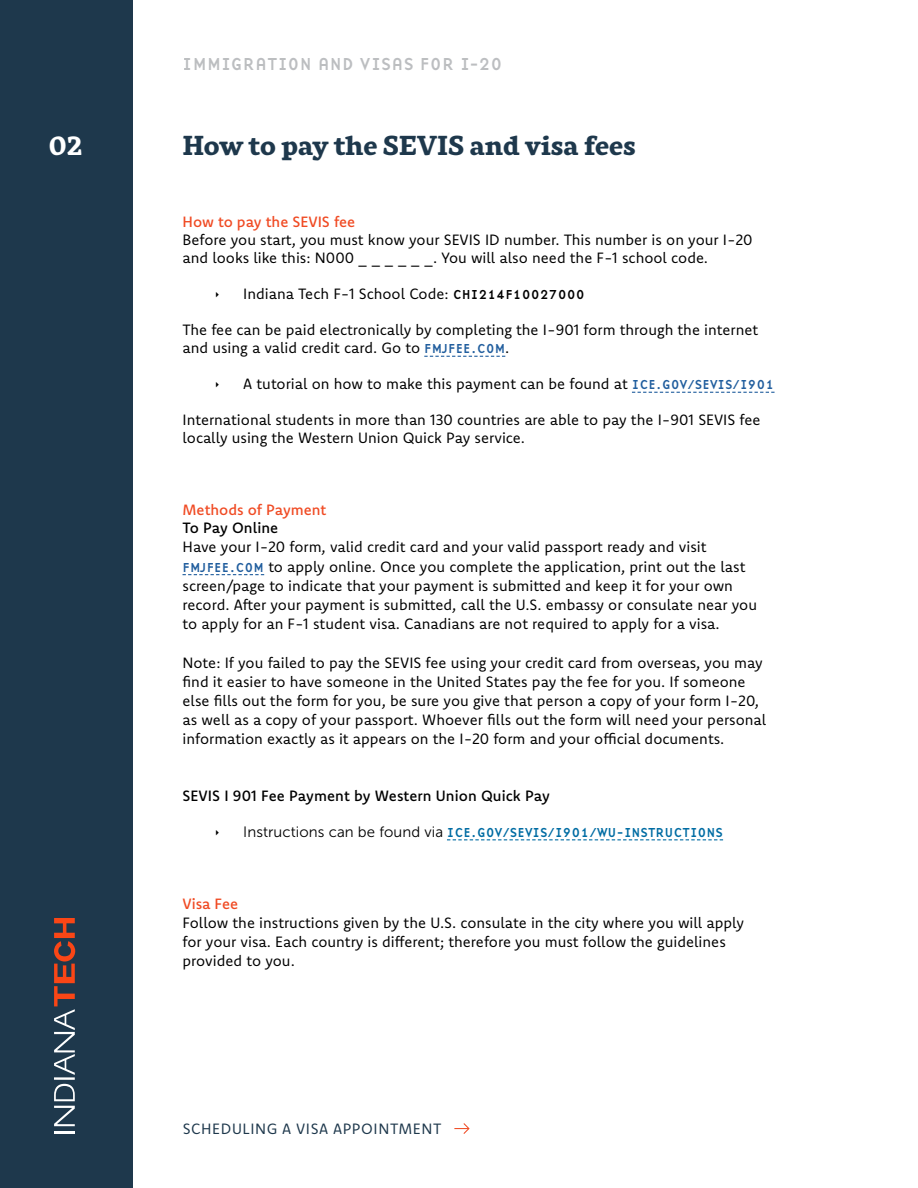
<style>
.page{position:relative;width:918px;height:1188px;background:#fff}
.page>*{position:absolute;margin:0;border:0;box-sizing:border-box;transform-origin:0 0}
.t1{font:800 27px "Rival";color:#1e384c}
.t2{font:800 27px "Rival";color:#fff}
.t3{font:18px "Base 9 Sans OT";letter-spacing:.015em;color:#797d82}
.t4{font:15px/19.2px "Komet";color:#000}
.t5{font:500 15px "Komet";letter-spacing:.005em;color:#000}
.t6{font:500 15px "Komet";color:#f04b24}
.t7{font:15px "Komet";letter-spacing:.04em;color:#1e384c}
.t8{font:13.5px "Base 9 Sans OT";color:#006ca3}
.s1{font-family:"Base 9 Sans OT";font-size:13.5px}
.s2{font-family:"Base 9 Sans OT";font-size:13.5px;color:#215e9e}
.s3{font-family:"Museo Sans 300";font-size:15px;color:#000}
</style>
<div class="page">
<div style="left:0;top:0;width:133px;height:1188px;background:#1e384c"></div>
<svg style="left:424px;top:356px;width:81px;height:1px"></svg>
<svg style="left:632px;top:392px;width:143px;height:1px"></svg>
<svg style="left:183px;top:574px;width:81px;height:1px"></svg>
<svg style="left:447px;top:839px;width:276px;height:1px"></svg>
<svg style="left:454px;top:1123px;width:16px;height:11px"></svg>
<svg style="left:54px;top:1084px;width:21px;height:42px"></svg>
<hr style="left:54px;top:1077px;width:21px;height:3px;background:#fff">
<hr style="left:54px;top:1132px;width:21px;height:2px;background:#fff">
<svg style="left:54px;top:918px;width:21px;height:157px"></svg>
<p class="t3" style="left:183px;top:54px;width:321px">IMMIGRATION AND VISAS FOR I-20</p>
<h1 class="t2" style="left:49px;top:123px;width:35px">02</h1>
<h1 class="t1" style="left:183px;top:123px;width:455px">How to pay the SEVIS and visa fees</h1>
<p class="t6" style="left:183px;top:212px;width:174px">How to pay the SEVIS fee</p>
<p class="t4" style="left:183px;top:231px;width:572px;line-height:18px">Before you start, you must know your SEVIS ID number. This number is on your I-20 and looks like this: N000 _ _ _ _ _ _. You will also need the F-1 school code.</p>
<p class="t4" style="left:243px;top:284px;width:343px">Indiana Tech F-1 School Code: <span class="s1">CHI214F10027000</span></p>
<p class="t4" style="left:183px;top:321px;width:577px;line-height:18px">The fee can be paid electronically by completing the I-901 form through the internet and using a valid credit card. Go to <span class="s2">FMJFEE.COM</span>.</p>
<p class="t4" style="left:243px;top:374px;width:533px">A tutorial on how to make this payment can be found at <span class="s2">ICE.GOV/SEVIS/I901</span></p>
<p class="t4" style="left:183px;top:411px;width:580px;line-height:18px">International students in more than 130 countries are able to pay the I-901 SEVIS fee locally using the Western Union Quick Pay service.</p>
<p class="t6" style="left:183px;top:500px;width:145px">Methods of Payment</p>
<p class="t5" style="left:183px;top:518px;width:97px">To Pay Online</p>
<p class="t4" style="left:183px;top:537px;width:576px">Have your I-20 form, valid credit card and your valid passport ready and visit <span class="s2">FMJFEE.COM</span> to apply online. Once you complete the application, print out the last screen/page to indicate that your payment is submitted and keep it for your own record. After your payment is submitted, call the U.S. embassy or consulate near you to apply for an F-1 student visa. Canadians are not required to apply for a visa.</p>
<p class="t4" style="left:183px;top:652px;width:585px">Note: If you failed to pay the SEVIS fee using your credit card from overseas, you may find it easier to have someone in the United States pay the fee for you. If someone else fills out the form for you, be sure you give that person a copy of your form I-20, as well as a copy of your passport. Whoever fills out the form will need your personal information exactly as it appears on the I-20 form and your official documents.</p>
<p class="t5" style="left:183px;top:786px;width:369px">SEVIS I 901 Fee Payment by Western Union Quick Pay</p>
<p class="t8" style="left:243px;top:825px;width:481px"><span class="s3">Instructions can be found via</span> ICE.GOV/SEVIS/I901/WU-INSTRUCTIONS</p>
<p class="t6" style="left:183px;top:894px;width:57px">Visa Fee</p>
<p class="t4" style="left:183px;top:913px;width:563px">Follow the instructions given by the U.S. consulate in the city where you will apply for your visa. Each country is different; therefore you must follow the guidelines provided to you.</p>
<p class="t7" style="left:183px;top:1119px;width:260px">SCHEDULING A VISA APPOINTMENT</p>
</div>
